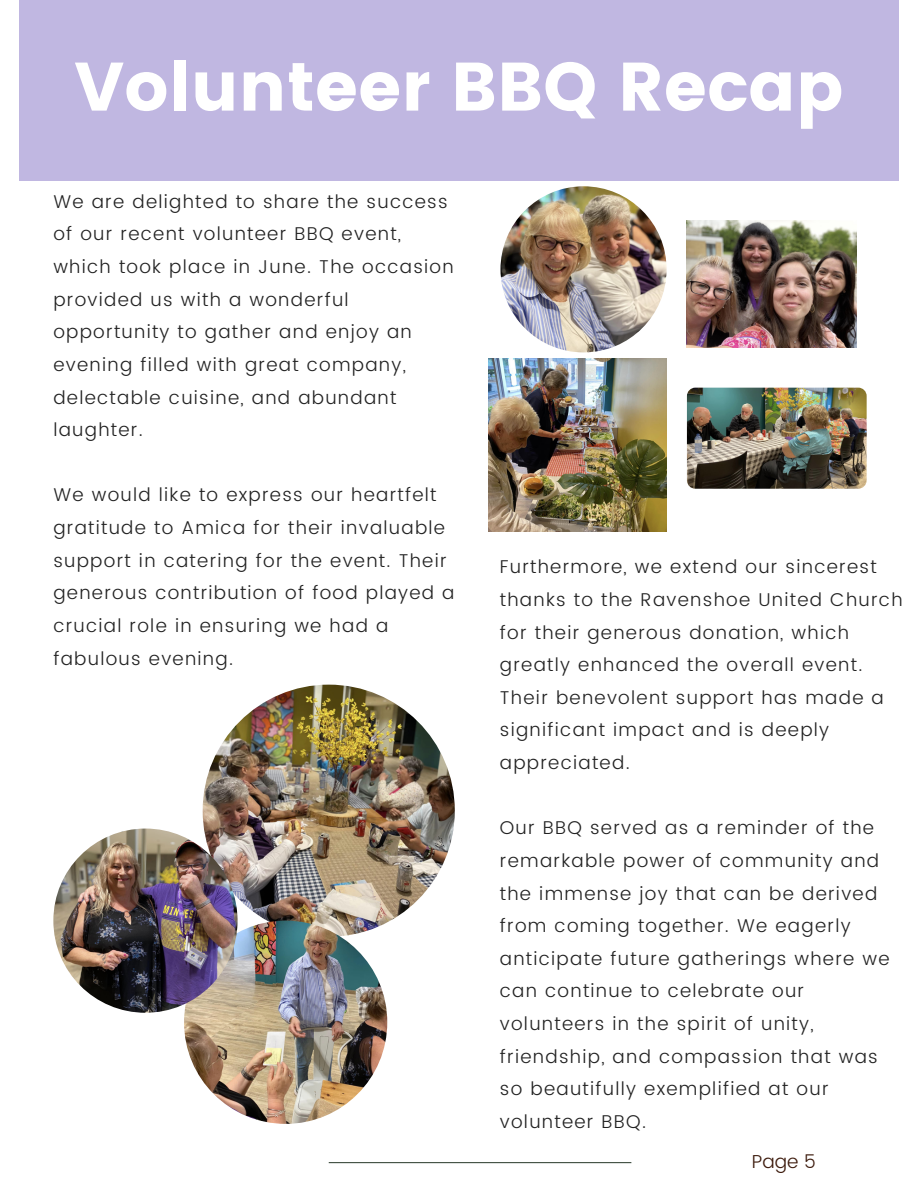
<style>
.page{position:relative;width:918px;height:1188px;background:#fff}
.page>*{position:absolute;margin:0;border:0;box-sizing:border-box;transform-origin:0 0}
.t1{font:68.4px "Poppins";color:#fff}
.t2{font:300 18.75px "Poppins";color:#3c1a0c}
.t3{font:300 18.45px/32.7px "Poppins";letter-spacing:.07em;color:#222}
</style>
<div class="page">
<hr style="left:329px;top:1162px;width:302px;height:1px;background:#3e4e40">
<img style="left:489px;top:358px;width:178px;height:173px">
<img style="left:687px;top:221px;width:170px;height:127px">
<img style="left:500px;top:186px;width:167px;height:166px;border-radius:50%">
<img style="left:203px;top:685px;width:252px;height:252px;border-radius:50%">
<img style="left:687px;top:388px;width:180px;height:101px;border-radius:8px">
<img style="left:184px;top:921px;width:203px;height:203px;border-radius:50%">
<img style="left:53px;top:829px;width:185px;height:184px;border-radius:50%">
<div style="left:19px;top:0;width:880px;height:181px;background:#c0b7e1"></div>
<p class="t1" style="left:74px;top:47px;width:771px">Volunteer BBQ Recap</p>
<p class="t3" style="left:53px;top:185px;width:402px">We are delighted to share the success of our recent volunteer BBQ event, which took place in June. The occasion provided us with a wonderful opportunity to gather and enjoy an evening filled with great company, delectable cuisine, and abundant laughter.</p>
<p class="t3" style="left:53px;top:479px;width:403px">We would like to express our heartfelt gratitude to Amica for their invaluable support in catering for the event. Their generous contribution of food played a crucial role in ensuring we had a fabulous evening.</p>
<p class="t3" style="left:500px;top:551px;width:404px">Furthermore, we extend our sincerest thanks to the Ravenshoe United Church for their generous donation, which greatly enhanced the overall event.<br>Their benevolent support has made a significant impact and is deeply appreciated.</p>
<p class="t3" style="left:500px;top:812px;width:391px">Our BBQ served as a reminder of the remarkable power of community and the immense joy that can be derived from coming together. We eagerly anticipate future gatherings where we can continue to celebrate our volunteers in the spirit of unity, friendship, and compassion that was so beautifully exemplified at our volunteer BBQ.</p>
<p class="t2" style="left:752px;top:1150px;width:66px">Page 5</p>
</div>
